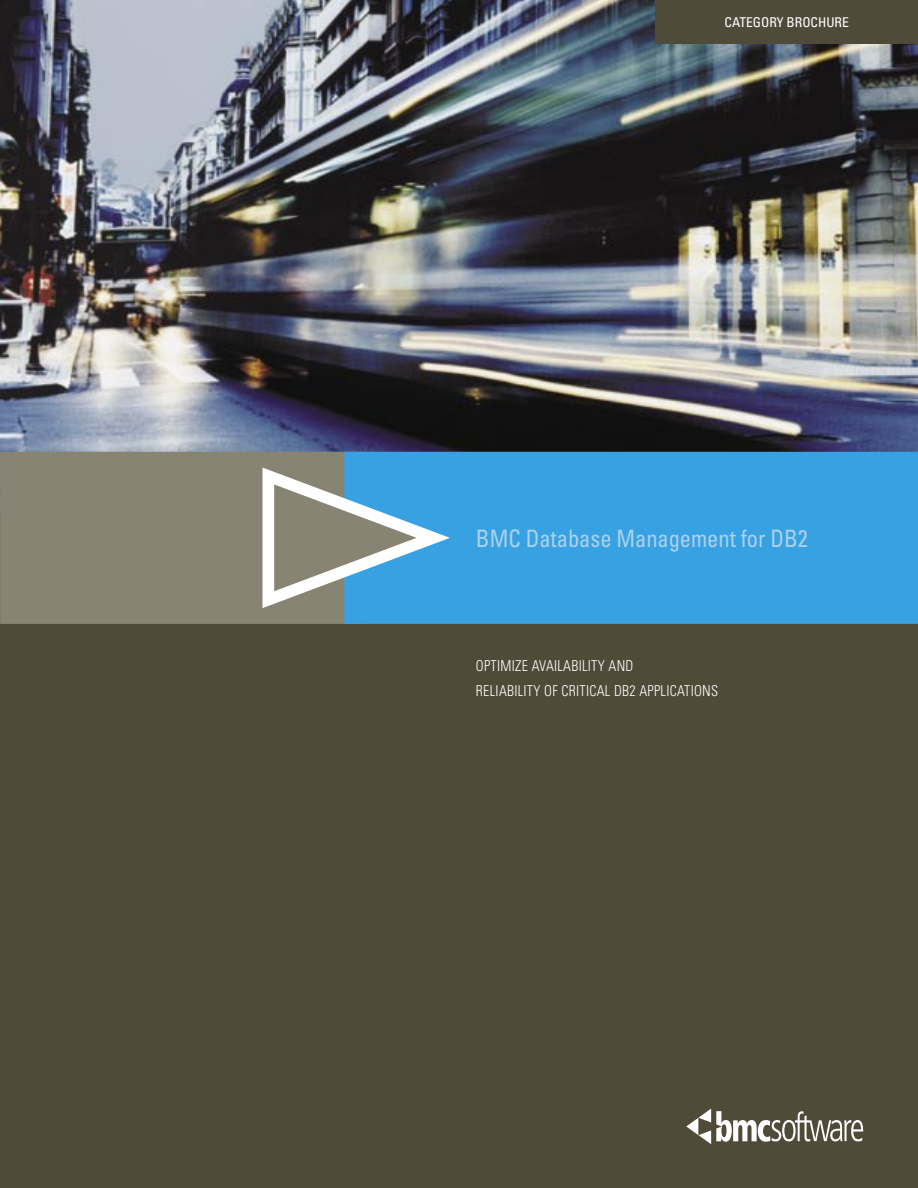
<style>
.page{position:relative;width:918px;height:1188px;background:#504b38}
.page>*{position:absolute;margin:0;border:0;box-sizing:border-box;transform-origin:0 0}
.Product_Title{font:condensed 24px "Univers";letter-spacing:-.005em;color:#abd2eb;scale:.94 1}
.Product_Title_Subhead{font:300 condensed 15px/25.5px "Univers";letter-spacing:.02em;color:#fff;scale:.94 1}
.t1{font:condensed 13.5px "Univers";color:#fff}
</style>
<div class="page">
<img style="left:0;top:0;width:918px;height:452px">
<div style="left:1px;top:452px;width:343px;height:172px;background:#878473"></div>
<div style="left:344px;top:452px;width:574px;height:172px;background:#38a1e2"></div>
<svg style="left:262px;top:468px;width:188px;height:140px;background:#80a9bc"></svg>
<svg style="left:686px;top:1109px;width:177px;height:35px"></svg>
<hr style="left:0;top:344px;width:1px;height:280px;background:#878473">
<div style="left:655px;top:0;width:263px;height:43px;background:#504b38"></div>
<p class="t1" style="left:725px;top:14px;width:126px">CATEGORY BROCHURE</p>
<p class="Product_Title" style="left:476px;top:524px;width:355px">BMC Database Management for DB2</p>
<p class="Product_Title_Subhead" style="left:476px;top:653px;width:259px">OPTIMIZE AVAILABILITY AND<br>RELIABILITY OF CRITICAL DB2 APPLICATIONS</p>
</div>
